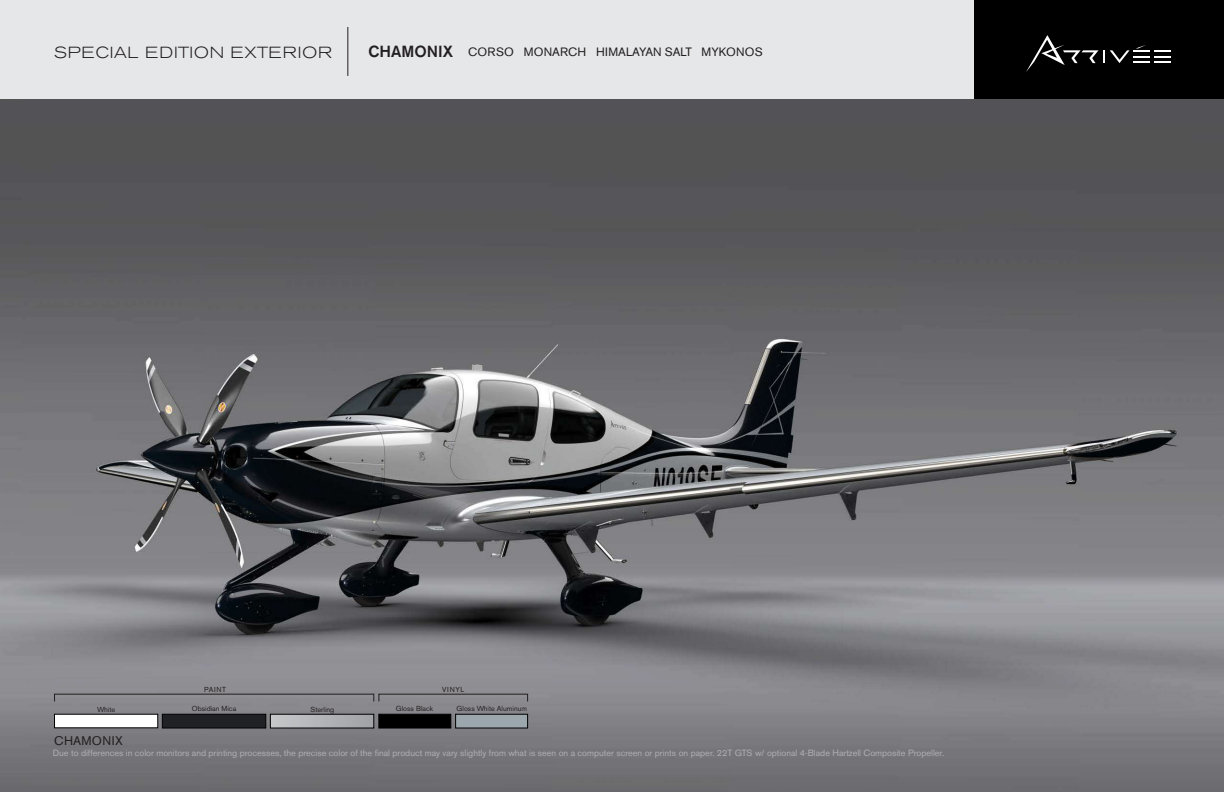
<style>
.page{position:relative;width:1224px;height:792px;background:#fff}
.page>*{position:absolute;margin:0;border:0;box-sizing:border-box;transform-origin:0 0}
.t1{font:300 expanded 16px "Akzidenz Grotesk BE";letter-spacing:.06em;color:#231f20}
.t2{font:12.4px "Akzidenz Grotesk BE";letter-spacing:.03em;color:#231f20}
.t3{font:12px "Akzidenz Grotesk BE";color:#231f20}
.t4{font:9px "Akzidenz Grotesk BE";color:#aeafb3}
.t5{font:7.2px "Akzidenz Grotesk BE";color:#231f20}
.s1{font-family:"Akzidenz Grotesk BQ";font-weight:500;font-size:16px}
</style>
<div class="page">
<img style="left:0;top:98px;width:1224px;height:694px">
<div style="left:162px;top:714px;width:104px;height:14px;background:#202124"></div>
<div style="left:162px;top:714px;width:104px;height:14px;border:1px solid #000"></div>
<div style="left:54px;top:714px;width:104px;height:14px;background:#fff"></div>
<div style="left:54px;top:714px;width:104px;height:14px;border:1px solid #000"></div>
<svg style="left:272px;top:716px;width:100px;height:10px"></svg>
<div style="left:270px;top:714px;width:104px;height:14px;border:1px solid #000"></div>
<div style="left:379px;top:714px;width:72px;height:14px;background:#000"></div>
<div style="left:54px;top:694px;width:320px;height:8px;border:1px solid #231f20"></div>
<div style="left:379px;top:694px;width:149px;height:8px;border:1px solid #231f20"></div>
<div style="left:456px;top:714px;width:72px;height:14px;background:#9ca7ad"></div>
<div style="left:455px;top:714px;width:73px;height:14px;border:1px solid #000"></div>
<div style="left:0;top:0;width:1224px;height:98px;background:#e6e7e9"></div>
<div style="left:975px;top:0;width:249px;height:98px;background:#000"></div>
<hr style="left:348px;top:27px;width:1px;height:49px;background:#231f20">
<svg style="left:1026px;top:35px;width:144px;height:37px"></svg>
<h1 class="t1" style="left:54px;top:43px;width:280px">SPECIAL EDITION EXTERIOR</h1>
<h3 class="t3" style="left:369px;top:44px;width:396px"><span class="s1">CHAMONIX</span> CORSO MONARCH HIMALAYAN SALT MYKONOS</h3>
<p class="t5" style="left:204px;top:685px;width:24px">PAINT</p>
<p class="t5" style="left:442px;top:685px;width:24px">VINYL</p>
<p class="t5" style="left:457px;top:705px;width:72px">Gloss White Aluminum</p>
<p class="t5" style="left:97px;top:705px;width:20px">White</p>
<p class="t5" style="left:192px;top:705px;width:46px">Obsidian Mica</p>
<h2 class="t2" style="left:54px;top:733px;width:70px">CHAMONIX</h2>
<p class="t5" style="left:311px;top:705px;width:25px">Sterling</p>
<p class="t5" style="left:396px;top:705px;width:39px">Gloss Black</p>
<p class="t4" style="left:53px;top:747px;width:893px">Due to differences in color monitors and printing processes, the precise color of the final product may vary slightly from what is seen on a computer screen or prints on paper. 22T GTS w/ optional 4-Blade Hartzell Composite Propeller.</p>
</div>
